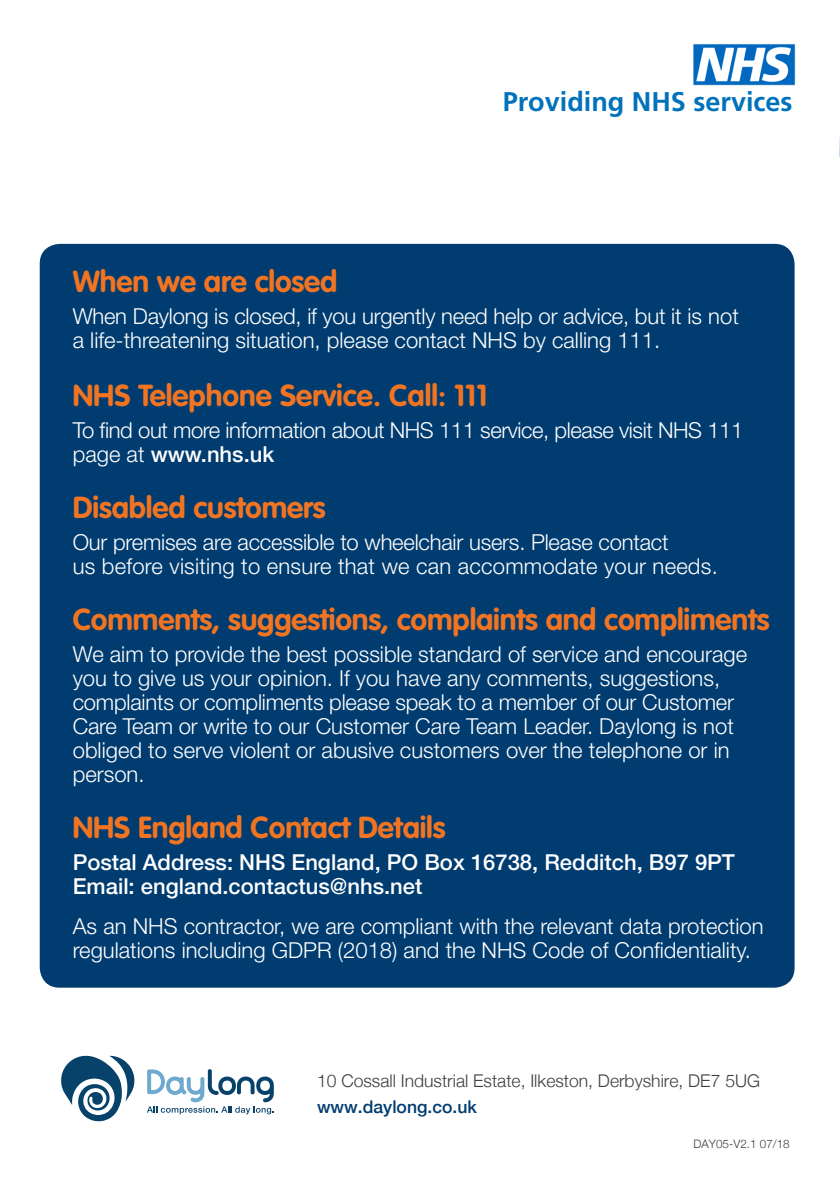
<style>
.page{position:relative;width:840px;height:1191px;background:#fff}
.page>*{position:absolute;margin:0;border:0;box-sizing:border-box;transform-origin:0 0}
.t1{font:700 30px "VAG Rounded";letter-spacing:-.005em;color:#f07422}
.t2{font:700 27px "Frutiger";color:#0072bc}
.t3{font:300 22px/24px "Helvetica Neue LT Pro";color:#fff}
.t4{font:500 22px "Helvetica Neue LT Pro";color:#fff}
.t5{font:300 22px "Helvetica Neue LT Pro";letter-spacing:-.02em;color:#fff}
.t6{font:300 17.6px "Helvetica Neue";color:#3e3e3f}
.t7{font:500 17.6px "Helvetica Neue";color:#003c70}
.t8{font:300 11.6px "Helvetica Neue";color:#3e3e3f}
.s1{font-weight:300}
</style>
<div class="page">
<svg style="left:839px;top:136px;width:1px;height:21px"></svg>
<svg style="left:61px;top:1055px;width:74px;height:66px"></svg>
<svg style="left:147px;top:1069px;width:127px;height:45px"></svg>
<div style="left:40px;top:244px;width:754px;height:743px;background:#003c70;border-radius:20px"></div>
<img style="left:693px;top:44px;width:103px;height:42px">
<p class="t2" style="left:502px;top:86px;width:291px">Providing NHS services</p>
<p class="t1" style="left:73px;top:263px;width:266px">When we are closed</p>
<p class="t3" style="left:73px;top:303px;width:667px">When Daylong is closed, if you urgently need help or advice, but it is not a life-threatening situation, please contact NHS by calling 111.</p>
<p class="t1" style="left:73px;top:377px;width:416px">NHS Telephone Service. Call: 111</p>
<p class="t5" style="left:73px;top:416px;width:671px">To find out more information about NHS 111 service, please visit NHS 111</p>
<p class="t4" style="left:73px;top:441px;width:203px"><span class="s1">page at</span> www.nhs.uk</p>
<p class="t1" style="left:73px;top:489px;width:254px">Disabled customers</p>
<p class="t3" style="left:73px;top:529px;width:597px">Our premises are accessible to wheelchair users. Please contact</p>
<p class="t3" style="left:73px;top:553px;width:646px">us before visiting to ensure that we can accommodate your needs.</p>
<p class="t1" style="left:73px;top:602px;width:698px">Comments, suggestions, complaints and compliments</p>
<p class="t3" style="left:73px;top:641px;width:675px">We aim to provide the best possible standard of service and encourage you to give us your opinion. If you have any comments, suggestions, complaints or compliments please speak to a member of our Customer Care Team or write to our Customer Care Team Leader. Daylong is not obliged to serve violent or abusive customers over the telephone or in person.</p>
<p class="t1" style="left:73px;top:810px;width:374px">NHS England Contact Details</p>
<p class="t4" style="left:73px;top:849px;width:663px">Postal Address: NHS England, PO Box 16738, Redditch, B97 9PT</p>
<p class="t4" style="left:73px;top:873px;width:351px">Email: england.contactus@nhs.net</p>
<p class="t3" style="left:73px;top:914px;width:692px">As an NHS contractor, we are compliant with the relevant data protection regulations including GDPR (2018) and the NHS Code of Confidentiality.</p>
<p class="t6" style="left:317px;top:1069px;width:444px">10 Cossall Industrial Estate, Ilkeston, Derbyshire, DE7 5UG</p>
<p class="t7" style="left:317px;top:1092px;width:161px">www.daylong.co.uk</p>
<p class="t8" style="left:693px;top:1136px;width:98px">DAY05-V2.1 07/18</p>
</div>
